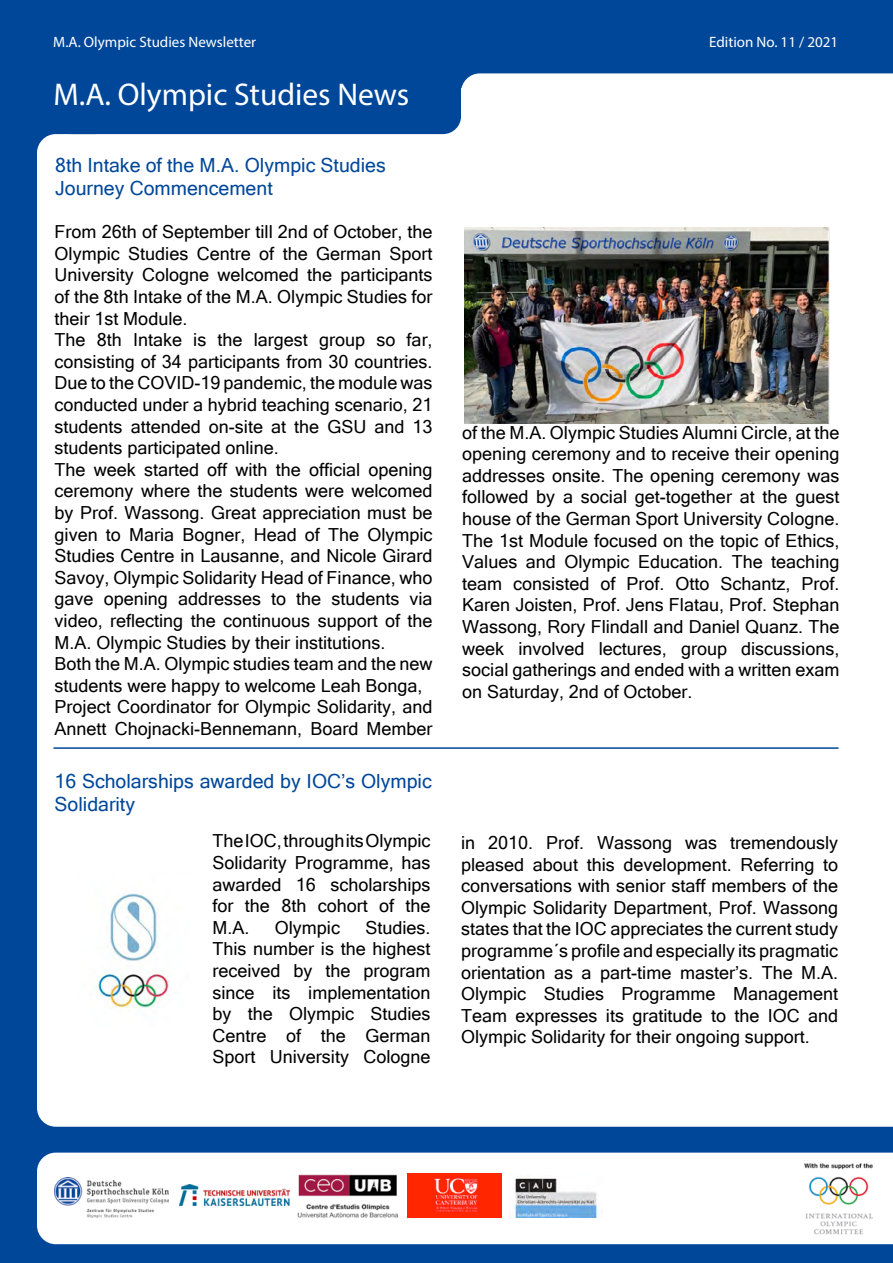
<style>
.page{position:relative;width:893px;height:1263px;background:#fff}
.page>*{position:absolute;margin:0;border:0;box-sizing:border-box;transform-origin:0 0}
.t1{font:31.5px "Myriad Pro";color:#fff}
.t2{font:19.5px/23.4px "Microsoft Sans Serif";color:#004799}
.t3{font:18px/21.6px "Microsoft Sans Serif";color:#000;text-align:justify}
.t4{font:15px "Myriad Pro";color:#fff}
</style>
<div class="page">
<div style="left:0;top:79px;width:95px;height:113px;background:#004799"></div>
<div style="left:0;top:0;width:892px;height:87px;background:#004799"></div>
<div style="left:0;top:141px;width:892px;height:1122px;background:#004799"></div>
<div style="left:37px;top:134px;width:856px;height:993px;background:#fff"></div>
<div style="left:37px;top:1152px;width:856px;height:92px;background:#fff"></div>
<div style="left:53px;top:51px;width:408px;height:83px;background:#004799;border-radius:18px"></div>
<img style="left:795px;top:1155px;width:86px;height:87px">
<svg style="left:461px;top:73px;width:432px;height:92px"></svg>
<img style="left:297px;top:1173px;width:103px;height:44px">
<img style="left:54px;top:1177px;width:115px;height:40px">
<img style="left:180px;top:1184px;width:109px;height:21px">
<img style="left:407px;top:1173px;width:95px;height:44px">
<img style="left:509px;top:1173px;width:93px;height:44px">
<div style="left:55px;top:758px;width:377px;height:71px;background:#fff"></div>
<div style="left:55px;top:140px;width:377px;height:76px;background:#fff"></div>
<img style="left:465px;top:227px;width:364px;height:196px">
<img style="left:77px;top:873px;width:112px;height:154px">
<hr style="left:53px;top:747px;width:785px;height:2px;background:#004799">
<p class="t4" style="left:53px;top:33px;width:204px">M.A. Olympic Studies Newsletter</p>
<p class="t4" style="left:709px;top:33px;width:131px">Edition No. 11 / 2021</p>
<h1 class="t1" style="left:53px;top:75px;width:357px">M.A. Olympic Studies News</h1>
<p class="t2" style="left:55px;top:153px;width:332px">8th Intake of the M.A. Olympic Studies<br>Journey Commencement</p>
<p class="t3" style="left:55px;top:221px;width:380px;text-align:left">From 26th of September till 2nd of October, the Olympic Studies Centre of the German Sport University Cologne welcomed the participants of the 8th Intake of the M.A. Olympic Studies for their 1st Module.<br>The 8th Intake is the largest group so far, consisting of 34 participants from 30 countries.<br>Due to the COVID-19 pandemic, the module was conducted under a hybrid teaching scenario, 21 students attended on-site at the GSU and 13 students participated online.<br>The week started off with the official opening ceremony where the students were welcomed by Prof. Wassong. Great appreciation must be given to Maria Bogner, Head of The Olympic Studies Centre in Lausanne, and Nicole Girard Savoy, Olympic Solidarity Head of Finance, who gave opening addresses to the students via video, reflecting the continuous support of the M.A. Olympic Studies by their institutions.<br>Both the M.A. Olympic studies team and the new students were happy to welcome Leah Bonga, Project Coordinator for Olympic Solidarity, and Annett Chojnacki-Bennemann, Board Member</p>
<p class="t2" style="left:55px;top:769px;width:379px">16 Scholarships awarded by IOC’s Olympic<br>Solidarity</p>
<p class="t3" style="left:212px;top:830px;width:220px">The IOC, through its Olympic Solidarity Programme, has awarded 16 scholarships for the 8th cohort of the M.A.</p>
<p class="t3" style="left:212px;top:917px;width:220px;text-indent:153px">Studies.<br>This number is the highest received by the program since its implementation by the Olympic Studies Centre of the German Sport University Cologne</p>
<p class="t3" style="left:275px;top:917px;width:67px">Olympic</p>
<p class="t3" style="left:462px;top:421px;width:379px">of the M.A. Olympic Studies Alumni Circle, at the opening ceremony and to receive their opening addresses onsite. The opening ceremony was followed by a social get-together at the guest house of the German Sport University Cologne.<br>The 1st Module focused on the topic of Ethics, Values and Olympic Education. The teaching team consisted of Prof. Otto Schantz, Prof.<br>Karen Joisten, Prof. Jens Flatau, Prof. Stephan Wassong, Rory Flindall and Daniel Quanz. The week involved lectures, group discussions, social gatherings and ended with a written exam on Saturday, 2nd of October.</p>
<p class="t3" style="left:461px;top:832px;width:379px">in 2010. Prof. Wassong was tremendously pleased about this development. Referring to conversations with senior staff members of the Olympic Solidarity Department, Prof. Wassong states that the IOC appreciates the current study programme´s profile and especially its pragmatic orientation as a part-time master’s. The M.A.<br>Olympic Studies Programme Management Team expresses its gratitude to the IOC and Olympic Solidarity for their ongoing support.</p>
</div>
